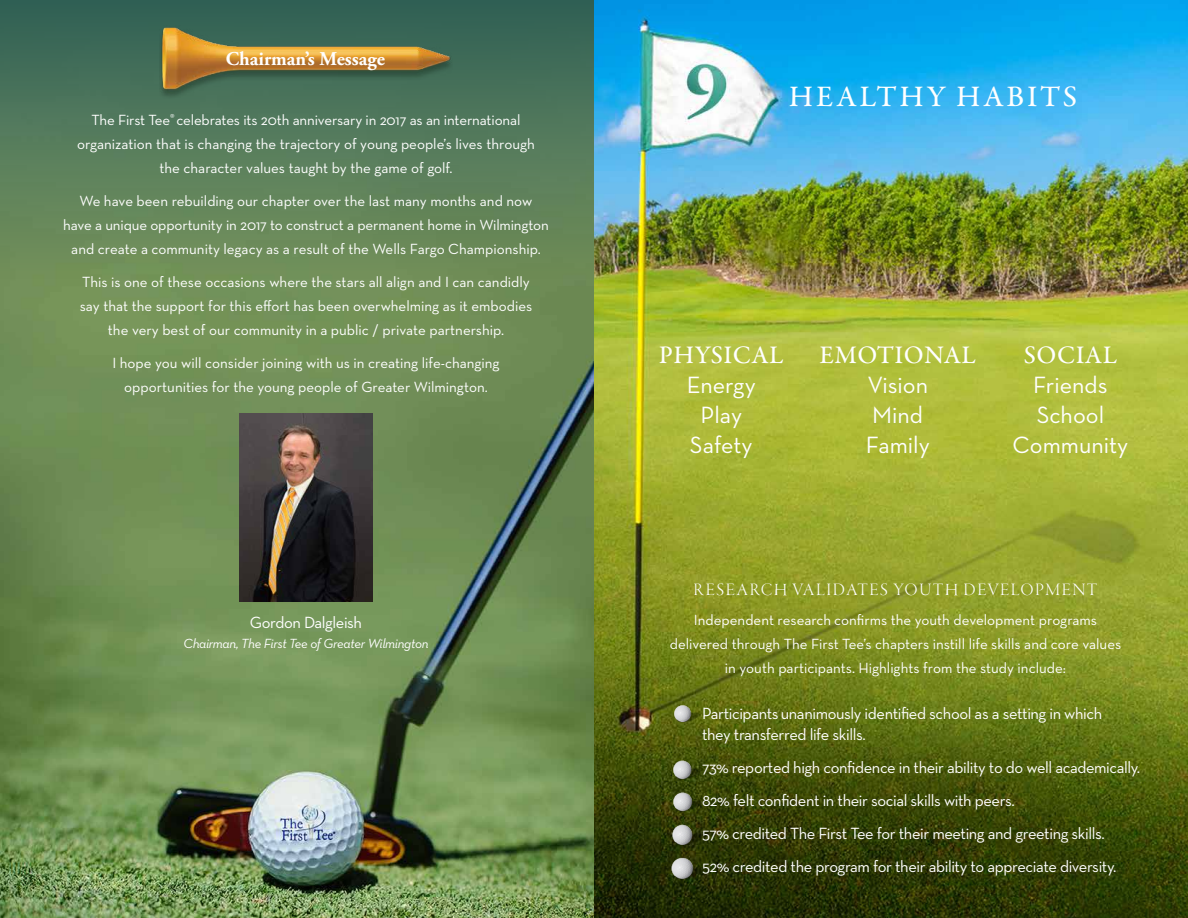
<style>
.page{position:relative;width:1188px;height:918px;background:#fff}
.page>*{position:absolute;margin:0;border:0;box-sizing:border-box;transform-origin:0 0}
.t1{font:500 30px "Garamond Premr Pro";letter-spacing:.095em;color:#fff}
.t2{font:500 25.5px "Garamond Premr Pro";letter-spacing:.02em;color:#fff}
.t3{font:24px/30px "Neutra Text";color:#fff;text-align:center}
.t4{font:700 19.5px "Adobe Garamond Pro";color:#fff}
.t5{font:18px "Garamond Premr Pro Lt Disp";letter-spacing:.08em;color:#fff}
.t6{font:16.5px/33px "Neutra Text";letter-spacing:-.025em;color:#fff}
.t7{font:15px/24px "Neutra Text";color:#fff;text-align:center}
.t8{font:italic 13.5px "Neutra Text";letter-spacing:-.025em;color:#fff}
</style>
<div class="page">
<img style="left:0;top:0;width:1188px;height:918px">
<div style="left:0;top:0;width:594px;height:279px;background:linear-gradient(to bottom,#316158,#75925c)"></div>
<img style="left:673px;top:704px;width:29px;height:19px">
<img style="left:672px;top:759px;width:33px;height:21px">
<img style="left:672px;top:791px;width:34px;height:21px">
<img style="left:671px;top:823px;width:36px;height:23px">
<img style="left:670px;top:856px;width:39px;height:24px">
<img style="left:239px;top:414px;width:134px;height:188px">
<img style="left:160px;top:25px;width:292px;height:76px">
<h3 class="t4" style="left:226px;top:48px;width:161px">Chairman’s Message</h3>
<p class="t7" style="left:77px;top:108px;width:459px">The First Tee<sup>®</sup> celebrates its 20th anniversary in 2017 as an international organization that is changing the trajectory of young people’s lives through the character values taught by the game of golf.</p>
<p class="t7" style="left:63px;top:189px;width:487px">We have been rebuilding our chapter over the last many months and now<br>have a unique opportunity in 2017 to construct a permanent home in Wilmington and create a community legacy as a result of the Wells Fargo Championship.</p>
<p class="t7" style="left:80px;top:270px;width:454px">This is one of these occasions where the stars all align and I can candidly say that the support for this effort has been overwhelming as it embodies the very best of our community in a public / private partnership.</p>
<p class="t7" style="left:112px;top:351px;width:389px">I hope you will consider joining with us in creating life-changing opportunities for the young people of Greater Wilmington.</p>
<p class="t6" style="left:250px;top:606px;width:114px">Gordon Dalgleish</p>
<p class="t8" style="left:183px;top:635px;width:247px">Chairman, The First Tee of Greater Wilmington</p>
<h1 class="t1" style="left:789px;top:78px;width:290px">HEALTHY HABITS</h1>
<h2 class="t2" style="left:659px;top:340px;width:126px">PHYSICAL</h2>
<h3 class="t3" style="left:687px;top:370px;width:70px">Energy<br>Play<br>Safety</h3>
<h2 class="t2" style="left:819px;top:340px;width:158px">EMOTIONAL</h2>
<h3 class="t3" style="left:866px;top:370px;width:66px;text-align:left">Vision<br>Mind<br>Family</h3>
<h2 class="t2" style="left:1024px;top:340px;width:95px">SOCIAL</h2>
<h3 class="t3" style="left:1013px;top:370px;width:117px">Friends<br>School<br>Community</h3>
<p class="t5" style="left:694px;top:580px;width:405px">RESEARCH VALIDATES YOUTH DEVELOPMENT</p>
<p class="t7" style="left:670px;top:608px;width:453px">Independent research confirms the youth development programs delivered through The First Tee’s chapters instill life skills and core values in youth participants. Highlights from the study include:</p>
<p class="t6" style="left:702px;top:703px;width:402px;line-height:21px">Participants unanimously identified school as a setting in which they transferred life skills.</p>
<p class="t6" style="left:702px;top:751px;width:440px">73% reported high confidence in their ability to do well academically.<br>82% felt confident in their social skills with peers.<br>57% credited The First Tee for their meeting and greeting skills.<br>52% credited the program for their ability to appreciate diversity.</p>
</div>
